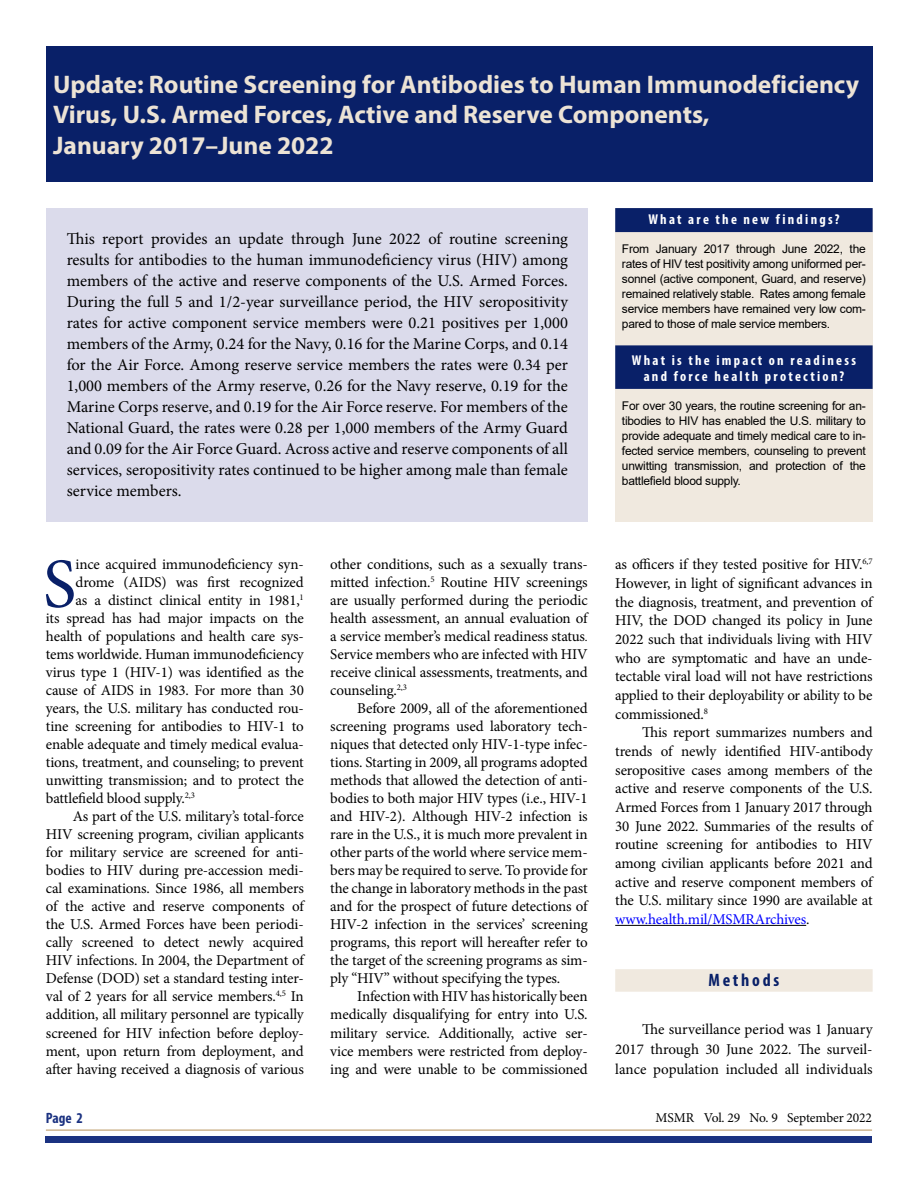
<style>
.page{position:relative;width:918px;height:1188px;background:#fff}
.page>*{position:absolute;margin:0;border:0;box-sizing:border-box;transform-origin:0 0}
.Body_DropCap{font:70.35px "Minion Pro";color:#092068}
.Heads_2021{font:700 25.5px/30.6px "Myriad Pro";color:#ece3d5}
.Section_Heads{font:700 condensed 18px "Myriad Pro";letter-spacing:.15em;color:#092068}
.Abstract{font:16.5px/21px "Minion Pro";color:#000;text-align:justify}
.Body{font:15px/18px "Minion Pro";letter-spacing:-.01em;color:#000;text-align:justify}
.Body_DropCap-2{font:15px "Minion Pro";letter-spacing:-.01em;color:#000}
.t1{font:700 condensed 15px "Myriad Pro";color:#1b3281}
.impact_heads{font:700 condensed 14.25px/16.5px "Myriad Pro";letter-spacing:.16em;color:#fff;text-align:center}
.findings_heads{font:700 condensed 14.25px "Myriad Pro";letter-spacing:.16em;color:#fff}
.t2{font:13.5px "Minion Pro";letter-spacing:-.01em;color:#010202}
.findngs_impact_text{font:12px/15px "Arial";letter-spacing:-.02em;color:#000;text-align:justify}
.s1{font-size:12px}
.s2{color:#00f}
.s3{color:#000}
</style>
<div class="page">
<div style="left:46px;top:1136px;width:826px;height:6px;background:#1b3281"></div>
<hr style="left:46px;top:1129px;width:826px;height:2px;background:#cfb691">
<div style="left:46px;top:208px;width:542px;height:313px;background:#dbdbeb"></div>
<div style="left:46px;top:46px;width:827px;height:135px;background:#092068"></div>
<hr style="left:615px;top:925px;width:191px;height:1px;background:#000">
<div style="left:615px;top:969px;width:258px;height:23px;background:#f0e9df"></div>
<div style="left:615px;top:208px;width:258px;height:313px;background:#f0e9df"></div>
<div style="left:615px;top:208px;width:258px;height:24px;background:#092068"></div>
<div style="left:615px;top:345px;width:258px;height:44px;background:#092068"></div>
<h1 class="Heads_2021" style="left:53px;top:68px;width:808px">Update: Routine Screening for Antibodies to Human Immunodeficiency<br>Virus, U.S. Armed Forces, Active and Reserve Components,<br>January 2017–June 2022</h1>
<p class="Abstract" style="left:67px;top:228px;width:503px">This report provides an update through June 2022 of routine screening results for antibodies to the human immunodeficiency virus (HIV) among members of the active and reserve components of the U.S. Armed Forces.<br>During the full 5 and 1/2-year surveillance period, the HIV seropositivity rates for active component service members were 0.21 positives per 1,000 members of the Army, 0.24 for the Navy, 0.16 for the Marine Corps, and 0.14 for the Air Force. Among reserve service members the rates were 0.34 per 1,000 members of the Army reserve, 0.26 for the Navy reserve, 0.19 for the Marine Corps reserve, and 0.19 for the Air Force reserve. For members of the National Guard, the rates were 0.28 per 1,000 members of the Army Guard and 0.09 for the Air Force Guard. Across active and reserve components of all services, seropositivity rates continued to be higher among male than female service members.</p>
<p class="Body_DropCap" style="left:43px;top:537px;width:35px">S</p>
<p class="Body_DropCap-2" style="left:76px;top:554px;width:230px">ince acquired immunodeficiency syn-</p>
<p class="Body_DropCap-2" style="left:76px;top:572px;width:230px">drome (AIDS) was first recognized</p>
<p class="Body_DropCap-2" style="left:76px;top:590px;width:230px">as a distinct clinical entity in 1981,<sup>1</sup></p>
<p class="Body_DropCap-2" style="left:46px;top:608px;width:259px">its spread has had major impacts on the</p>
<p class="Body_DropCap-2" style="left:46px;top:626px;width:259px">health of populations and health care sys-</p>
<p class="Body_DropCap-2" style="left:46px;top:644px;width:259px">tems worldwide. Human immunodeficiency</p>
<p class="Body_DropCap-2" style="left:46px;top:662px;width:259px">virus type 1 (HIV-1) was identified as the</p>
<p class="Body_DropCap-2" style="left:46px;top:680px;width:259px">cause of AIDS in 1983. For more than 30</p>
<p class="Body_DropCap-2" style="left:46px;top:698px;width:259px">years, the U.S. military has conducted rou-</p>
<p class="Body_DropCap-2" style="left:46px;top:716px;width:259px">tine screening for antibodies to HIV-1 to</p>
<p class="Body_DropCap-2" style="left:46px;top:735px;width:259px">enable adequate and timely medical evalua-</p>
<p class="Body_DropCap-2" style="left:46px;top:753px;width:259px">tions, treatment, and counseling; to prevent</p>
<p class="Body_DropCap-2" style="left:46px;top:771px;width:259px">unwitting transmission; and to protect the</p>
<p class="Body_DropCap-2" style="left:46px;top:789px;width:151px">battlefield blood supply.<sup>2,3</sup></p>
<p class="Body" style="left:46px;top:808px;width:259px;text-indent:27px">As part of the U.S. military’s total-force HIV screening program, civilian applicants for military service are screened for anti&shy;bodies to HIV during pre-accession medi&shy;cal examinations. Since 1986, all members of the active and reserve components of the U.S. Armed Forces have been periodi&shy;cally screened to detect newly acquired HIV infections. In 2004, the Department of Defense (DOD) set a standard testing inter&shy;val of 2 years for all service members.<sup>4,5</sup> In addition, all military personnel are typically screened for HIV infection before deploy&shy;ment, upon return from deployment, and after having received a diagnosis of various</p>
<p class="Body" style="left:330px;top:556px;width:259px">other conditions, such as a sexually trans&shy;mitted infection.<sup>5</sup> Routine HIV screenings are usually performed during the periodic health assessment, an annual evaluation of a service member’s medical readiness status<span class="s1">.<br></span>Service members who are infected with HIV receive clinical assessments, treatments, and counseling.<sup>2,3</sup></p>
<p class="Body" style="left:330px;top:700px;width:259px;text-indent:27px">Before 2009, all of the aforementioned screening programs used laboratory tech&shy;niques that detected only HIV-1-type infec&shy;tions. Starting in 2009, all programs adopted methods that allowed the detection of anti&shy;bodies to both major HIV types (i.e., HIV-1 and HIV-2). Although HIV-2 infection is rare in the U.S., it is much more prevalent in other parts of the world where service mem&shy;bers may be required to serve. To provide for the change in laboratory methods in the past and for the prospect of future detections of HIV-2 infection in the services’ screening programs, this report will hereafter refer to the target of the screening programs as sim&shy;ply “HIV” without specifying the types.</p>
<p class="Body" style="left:330px;top:988px;width:259px;text-indent:27px">Infection with HIV has historically been medically disqualifying for entry into U.S. military service. Additionally, active ser&shy;vice members were restricted from deploy&shy;ing and were unable to be commissioned</p>
<p class="findings_heads" style="left:648px;top:211px;width:193px">What are the new findings?</p>
<p class="findngs_impact_text" style="left:622px;top:241px;width:245px">From January 2017 through June 2022, the rates of HIV test positivity among uniformed per&shy;sonnel (active component, Guard, and reserve) remained relatively stable. Rates among female service members have remained very low com&shy;pared to those of male service members.</p>
<p class="impact_heads" style="left:632px;top:351px;width:226px">What is the impact on readiness and force health protection?</p>
<p class="findngs_impact_text" style="left:622px;top:398px;width:245px">For over 30 years, the routine screening for an&shy;tibodies to HIV has enabled the U.S. military to provide adequate and timely medical care to in&shy;fected service members, counseling to prevent unwitting transmission, and protection of the battlefield blood supply.</p>
<p class="Body" style="left:615px;top:555px;width:259px;line-height:18.6px">as officers if they tested positive for HIV.<sup>6,7<br></sup>However, in light of significant advances in the diagnosis, treatment, and prevention of HIV, the DOD changed its policy in June 2022 such that individuals living with HIV who are symptomatic and have an unde&shy;tectable viral load will not have restrictions applied to their deployability or ability to be commissioned.<sup>8</sup></p>
<p class="Body" style="left:615px;top:723px;width:259px;line-height:18.6px;text-indent:27px">This report summarizes numbers and trends of newly identified HIV-antibody seropositive cases among members of the active and reserve components of the U.S.<br>Armed Forces from 1 January 2017 through 30 June 2022. Summaries of the results of routine screening for antibodies to HIV among civilian applicants before 2021 and active and reserve component members of the U.S. military since 1990 are available at <span class="s2">www.health.mil/MSMRArchives</span>.</p>
<h2 class="Section_Heads" style="left:709px;top:969px;width:72px">Methods</h2>
<p class="Body" style="left:615px;top:1020px;width:259px;line-height:19.6px;text-indent:27px">The surveillance period was 1 January 2017 through 30 June 2022. The surveil&shy;lance population included all individuals</p>
<p class="t1" style="left:46px;top:1109px;width:39px">Page 2</p>
<p class="t2" style="left:656px;top:1109px;width:218px"><span class="s3">MSMR</span> Vol. 29 No. 9 September 2022</p>
</div>
